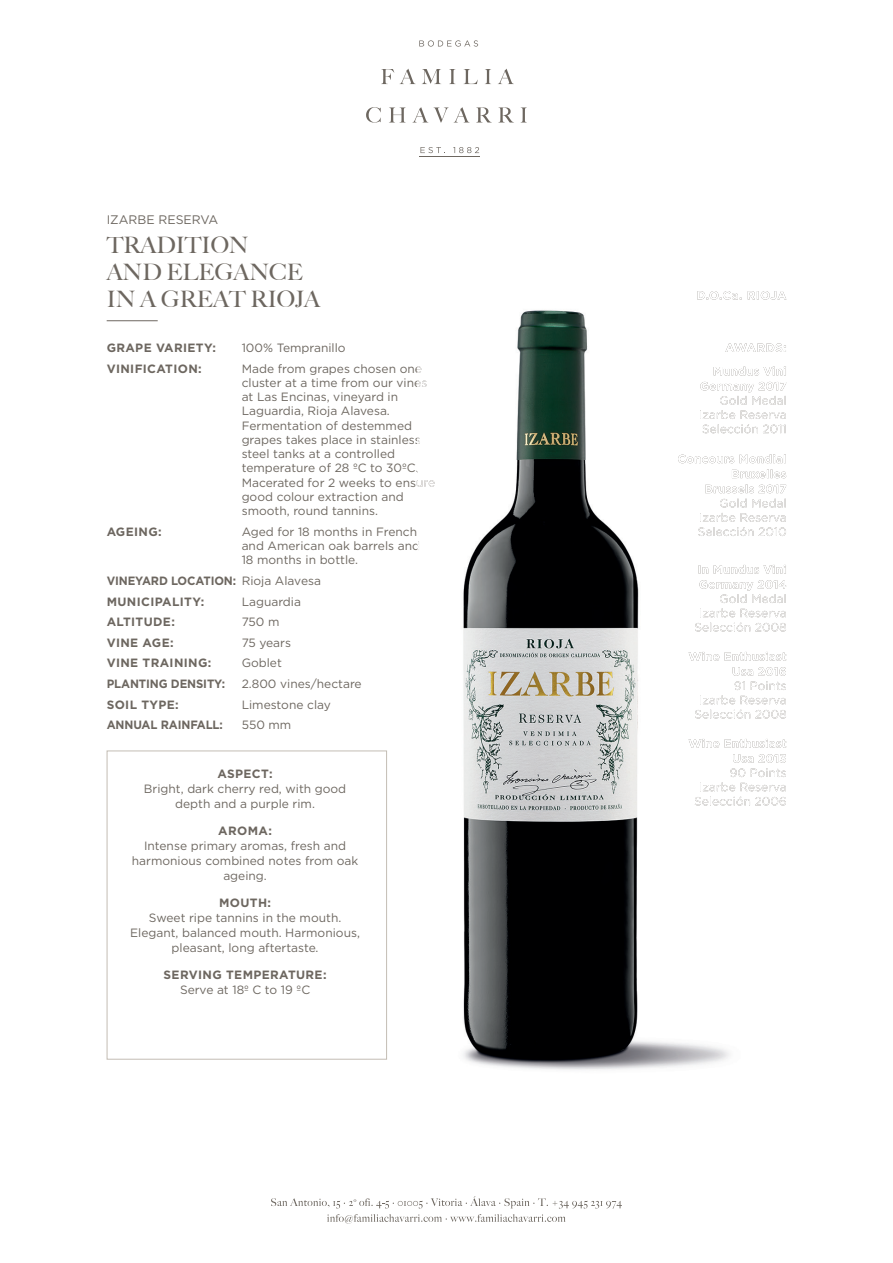
<style>
.page{position:relative;width:893px;height:1263px;background:#fff}
.page>*{position:absolute;margin:0;border:0;box-sizing:border-box;transform-origin:0 0}
.t1{font:500 22.65px/27.2px "Big Caslon";color:#6d6760}
.t2{font:12.3px "Gotham";color:#6d6760}
.t3{font:12px/14.2px "Gotham";color:#6d6760;text-align:center}
.t4{font:700 12px "Gotham";letter-spacing:.03em;color:#6d6760}
.t5{font:700 12px/20.7px "Gotham";letter-spacing:-.01em;color:#6d6760;scale:.95 1}
.s1{font-weight:400}
</style>
<div class="page">
<svg style="left:366px;top:107px;width:15px;height:16px"></svg>
<svg style="left:389px;top:107px;width:17px;height:16px"></svg>
<svg style="left:412px;top:107px;width:58px;height:16px"></svg>
<svg style="left:476px;top:107px;width:16px;height:16px"></svg>
<svg style="left:498px;top:107px;width:16px;height:16px"></svg>
<svg style="left:521px;top:107px;width:6px;height:16px"></svg>
<svg style="left:381px;top:69px;width:13px;height:15px"></svg>
<svg style="left:400px;top:69px;width:16px;height:15px"></svg>
<svg style="left:422px;top:69px;width:19px;height:15px"></svg>
<svg style="left:449px;top:69px;width:6px;height:15px"></svg>
<svg style="left:463px;top:69px;width:15px;height:15px"></svg>
<svg style="left:485px;top:69px;width:6px;height:15px"></svg>
<svg style="left:498px;top:69px;width:16px;height:15px"></svg>
<svg style="left:419px;top:40px;width:59px;height:7px"></svg>
<svg style="left:420px;top:147px;width:25px;height:6px"></svg>
<svg style="left:453px;top:147px;width:26px;height:6px"></svg>
<hr style="left:420px;top:157px;width:60px;height:1px;background:#6d6760">
<svg style="left:271px;top:1196px;width:351px;height:27px"></svg>
<div style="left:107px;top:750px;width:280px;height:309px;border:1px solid #c3bdb4"></div>
<hr style="left:107px;top:320px;width:51px;height:1px;background:#6d6760">
<img style="left:463px;top:299px;width:324px;height:771px">
<img style="left:736px;top:320px;width:51px;height:1px">
<svg style="left:417px;top:366px;width:10px;height:21px"></svg>
<svg style="left:417px;top:437px;width:3px;height:7px"></svg>
<img style="left:417px;top:480px;width:18px;height:7px">
<img style="left:697px;top:291px;width:34px;height:9px">
<svg style="left:732px;top:293px;width:10px;height:7px"></svg>
<img style="left:743px;top:291px;width:43px;height:9px">
<img style="left:725px;top:343px;width:61px;height:9px">
<img style="left:714px;top:367px;width:72px;height:8px">
<img style="left:700px;top:382px;width:86px;height:10px">
<img style="left:720px;top:396px;width:65px;height:9px">
<img style="left:700px;top:410px;width:87px;height:9px">
<img style="left:702px;top:424px;width:83px;height:9px">
<img style="left:678px;top:454px;width:109px;height:9px">
<img style="left:732px;top:469px;width:54px;height:9px">
<img style="left:705px;top:484px;width:81px;height:9px">
<img style="left:720px;top:499px;width:65px;height:9px">
<img style="left:700px;top:513px;width:87px;height:9px">
<img style="left:698px;top:527px;width:88px;height:9px">
<img style="left:694px;top:565px;width:92px;height:9px">
<img style="left:699px;top:580px;width:87px;height:11px">
<img style="left:720px;top:594px;width:65px;height:9px">
<img style="left:700px;top:608px;width:87px;height:9px">
<img style="left:695px;top:622px;width:91px;height:10px">
<img style="left:689px;top:652px;width:97px;height:9px">
<img style="left:733px;top:667px;width:54px;height:9px">
<img style="left:735px;top:681px;width:51px;height:9px">
<img style="left:695px;top:695px;width:92px;height:9px">
<img style="left:695px;top:709px;width:91px;height:10px">
<img style="left:689px;top:739px;width:97px;height:9px">
<img style="left:733px;top:754px;width:54px;height:9px">
<img style="left:730px;top:768px;width:56px;height:9px">
<img style="left:695px;top:782px;width:92px;height:9px">
<img style="left:695px;top:796px;width:91px;height:10px">
<p class="t2" style="left:107px;top:212px;width:113px">IZARBE RESERVA</p>
<h1 class="t1" style="left:107px;top:231px;width:215px">TRADITION<br>AND ELEGANCE<br>IN A GREAT RIOJA</h1>
<p class="t4" style="left:107px;top:341px;width:111px">GRAPE VARIETY:</p>
<p class="t3" style="left:242px;top:340px;width:105px">100% Tempranillo</p>
<p class="t4" style="left:107px;top:361px;width:97px">VINIFICATION:</p>
<p class="t3" style="left:242px;top:361px;width:195px;text-align:left">Made from grapes chosen one cluster at a time from our vines at Las Encinas, vineyard in<br>Laguardia, Rioja Alavesa.<br>Fermentation of destemmed grapes takes place in stainless steel tanks at a controlled temperature of 28 ºC to 30ºC.<br>Macerated for 2 weeks to ensure good colour extraction and smooth, round tannins.</p>
<p class="t4" style="left:107px;top:524px;width:57px">AGEING:</p>
<p class="t3" style="left:242px;top:524px;width:180px;text-align:left">Aged for 18 months in French and American oak barrels and<br>18 months in bottle.</p>
<p class="t5" style="left:107px;top:570px;width:227px">VINEYARD LOCATION: <span class="s1">Rioja Alavesa<br></span>MUNICIPALITY:</p>
<p class="t3" style="left:242px;top:594px;width:61px">Laguardia</p>
<p class="t4" style="left:107px;top:615px;width:70px">ALTITUDE:</p>
<p class="t3" style="left:242px;top:615px;width:39px">750 m</p>
<p class="t4" style="left:107px;top:636px;width:68px">VINE AGE:</p>
<p class="t3" style="left:242px;top:635px;width:51px">75 years</p>
<p class="t4" style="left:107px;top:656px;width:106px">VINE TRAINING:</p>
<p class="t3" style="left:242px;top:656px;width:42px">Goblet</p>
<p class="t5" style="left:107px;top:673px;width:126px">PLANTING DENSITY:</p>
<p class="t3" style="left:242px;top:676px;width:122px">2.800 vines/hectare</p>
<p class="t4" style="left:107px;top:697px;width:74px">SOIL TYPE:</p>
<p class="t3" style="left:242px;top:697px;width:91px">Limestone clay</p>
<p class="t5" style="left:107px;top:714px;width:124px">ANNUAL RAINFALL:</p>
<p class="t3" style="left:242px;top:718px;width:51px">550 mm</p>
<p class="t4" style="left:217px;top:766px;width:57px">ASPECT:</p>
<p class="t3" style="left:144px;top:781px;width:204px;line-height:15px">Bright, dark cherry red, with good depth and a purple rim.</p>
<p class="t4" style="left:218px;top:823px;width:55px">AROMA:</p>
<p class="t3" style="left:132px;top:838px;width:228px;line-height:15px">Intense primary aromas, fresh and harmonious combined notes from oak ageing.</p>
<p class="t4" style="left:219px;top:896px;width:53px">MOUTH:</p>
<p class="t3" style="left:130px;top:910px;width:231px;line-height:15px">Sweet ripe tannins in the mouth.<br>Elegant, balanced mouth. Harmonious, pleasant, long aftertaste.</p>
<p class="t4" style="left:164px;top:968px;width:164px">SERVING TEMPERATURE:</p>
<p class="t3" style="left:180px;top:982px;width:132px">Serve at 18º C to 19 ºC</p>
</div>
